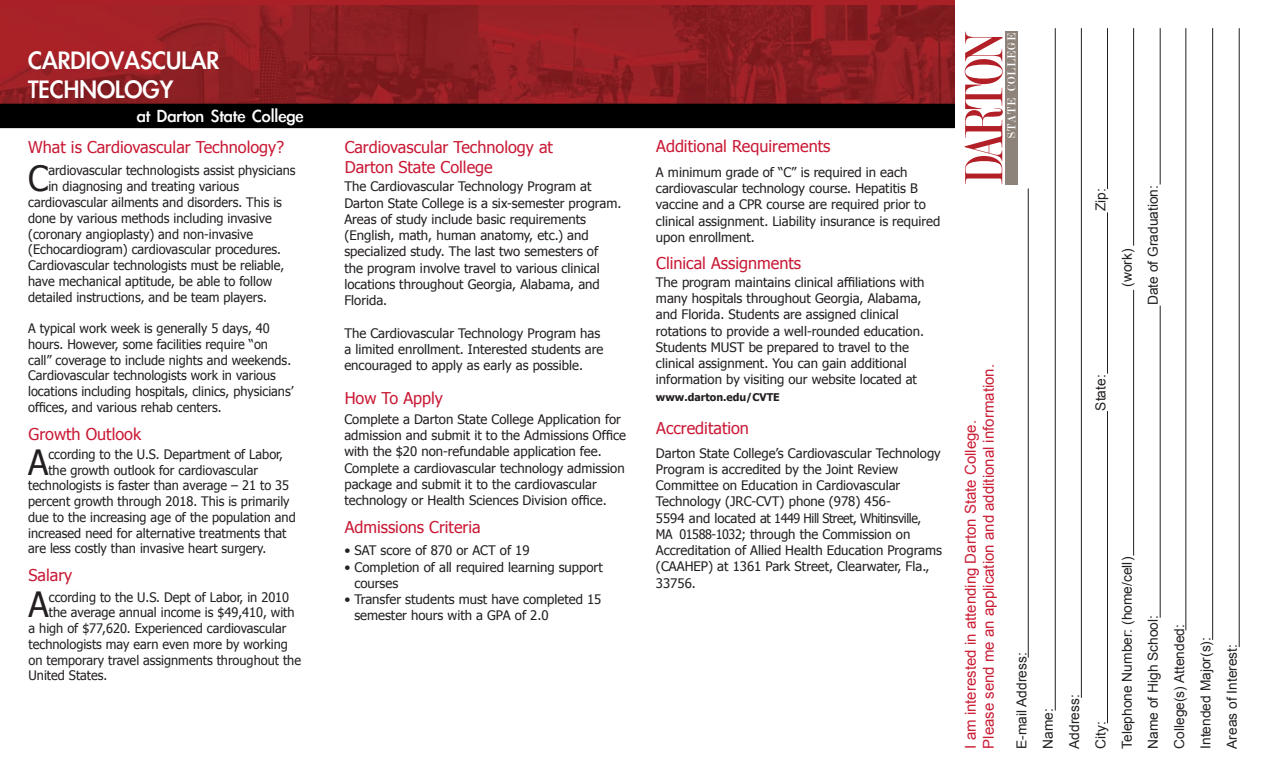
<style>
.page{position:relative;width:1272px;height:777px;background:#fff}
.page>*{position:absolute;margin:0;border:0;box-sizing:border-box;transform-origin:0 0}
.t1{font:34.75px "Tahoma";color:#231f20}
.t2{font:28.75px "Li Gothic Med";color:#fff}
.t3{font:20px "Li Gothic Med";color:#fff}
.t4{font:16.25px/19.5px "Tahoma";color:#c91935}
.t5{font:15px/18px "Arial";color:#ca1f37}
.t6{font:13.75px/26.2px "Arial";color:#231f20}
.t7{font:13.12px/16.2px "Tahoma";color:#231f20}
.t8{font:12.62px "Modern";letter-spacing:.075em;color:#fff;scale:.91 1}
.t9{font:700 10.62px "Tahoma";color:#231f20}
</style>
<div class="page">
<div style="left:0;top:0;width:954px;height:104px;background:#a92127"></div>
<img style="left:0;top:6px;width:954px;height:98px">
<div style="left:0;top:104px;width:954px;height:24px;background:#000"></div>
<hr style="left:1027px;top:188px;width:1px;height:469px;background:#231f20">
<hr style="left:1054px;top:28px;width:1px;height:682px;background:#231f20">
<hr style="left:1080px;top:28px;width:1px;height:669px;background:#231f20">
<hr style="left:1107px;top:411px;width:1px;height:311px;background:#231f20">
<hr style="left:1107px;top:212px;width:1px;height:161px;background:#231f20">
<hr style="left:1107px;top:28px;width:1px;height:161px;background:#231f20">
<hr style="left:1133px;top:290px;width:1px;height:265px;background:#231f20">
<hr style="left:1133px;top:28px;width:1px;height:217px;background:#231f20">
<hr style="left:1159px;top:305px;width:1px;height:312px;background:#231f20">
<hr style="left:1159px;top:28px;width:1px;height:156px;background:#231f20">
<hr style="left:1185px;top:28px;width:1px;height:602px;background:#231f20">
<svg style="left:964px;top:32px;width:38px;height:152px"></svg>
<div style="left:1004px;top:32px;width:13px;height:153px;background:#8e837a"></div>
<hr style="left:1212px;top:28px;width:1px;height:611px;background:#231f20">
<hr style="left:1238px;top:28px;width:1px;height:618px;background:#231f20">
<h2 class="t2" style="left:28px;top:45px;width:193px">CARDIOVASCULAR</h2>
<h2 class="t2" style="left:28px;top:74px;width:147px">TECHNOLOGY</h2>
<h3 class="t3" style="left:137px;top:105px;width:168px">at Darton State College</h3>
<p class="t4" style="left:28px;top:137px;width:257px">What is Cardiovascular Technology?</p>
<h1 class="t1" style="left:28px;top:156px;width:22px">C</h1>
<p class="t7" style="left:48px;top:162px;width:248px">ardiovascular technologists assist physicians</p>
<p class="t7" style="left:48px;top:178px;width:192px">in diagnosing and treating various</p>
<p class="t7" style="left:28px;top:193px;width:255px">cardiovascular ailments and disorders. This is</p>
<p class="t7" style="left:28px;top:209px;width:245px">done by various methods including invasive</p>
<p class="t7" style="left:28px;top:225px;width:226px">(coronary angioplasty) and non-invasive</p>
<p class="t7" style="left:28px;top:241px;width:254px">(Echocardiogram) cardiovascular procedures.</p>
<p class="t7" style="left:28px;top:256px;width:258px">Cardiovascular technologists must be reliable,</p>
<p class="t7" style="left:28px;top:272px;width:246px">have mechanical aptitude, be able to follow</p>
<p class="t7" style="left:28px;top:288px;width:240px">detailed instructions, and be team players.</p>
<p class="t7" style="left:28px;top:320px;width:267px;line-height:15.8px">A typical work week is generally 5 days, 40 hours. However, some facilities require “on call” coverage to include nights and weekends.<br>Cardiovascular technologists work in various locations including hospitals, clinics, physicians’ offices, and various rehab centers.</p>
<p class="t4" style="left:29px;top:423px;width:114px">Growth Outlook</p>
<h1 class="t1" style="left:28px;top:439px;width:22px">A</h1>
<p class="t7" style="left:48px;top:445px;width:236px">ccording to the U.S. Department of Labor,</p>
<p class="t7" style="left:48px;top:461px;width:211px">the growth outlook for cardiovascular</p>
<p class="t7" style="left:28px;top:477px;width:262px">technologists is faster than average – 21 to 35</p>
<p class="t7" style="left:28px;top:492px;width:263px">percent growth through 2018. This is primarily</p>
<p class="t7" style="left:28px;top:508px;width:269px">due to the increasing age of the population and</p>
<p class="t7" style="left:28px;top:524px;width:260px">increased need for alternative treatments that</p>
<p class="t7" style="left:28px;top:540px;width:240px">are less costly than invasive heart surgery.</p>
<p class="t4" style="left:29px;top:564px;width:45px">Salary</p>
<h1 class="t1" style="left:29px;top:582px;width:22px">A</h1>
<p class="t7" style="left:49px;top:588px;width:242px">ccording to the U.S. Dept of Labor, in 2010</p>
<p class="t7" style="left:49px;top:603px;width:247px">the average annual income is $49,410, with</p>
<p class="t7" style="left:29px;top:619px;width:259px">a high of $77,620. Experienced cardiovascular</p>
<p class="t7" style="left:29px;top:635px;width:261px">technologists may earn even more by working</p>
<p class="t7" style="left:29px;top:651px;width:274px">on temporary travel assignments throughout the</p>
<p class="t7" style="left:29px;top:666px;width:80px">United States.</p>
<p class="t4" style="left:344px;top:137px;width:210px">Cardiovascular Technology at<br>Darton State College</p>
<p class="t7" style="left:344px;top:178px;width:278px">The Cardiovascular Technology Program at Darton State College is a six-semester program.<br>Areas of study include basic requirements (English, math, human anatomy, etc.) and specialized study. The last two semesters of<br>the program involve travel to various clinical locations throughout Georgia, Alabama, and Florida.</p>
<p class="t7" style="left:344px;top:324px;width:260px">The Cardiovascular Technology Program has a limited enrollment. Interested students are encouraged to apply as early as possible.</p>
<p class="t4" style="left:344px;top:387px;width:100px">How To Apply</p>
<p class="t7" style="left:344px;top:410px;width:283px">Complete a Darton State College Application for admission and submit it to the Admissions Office with the $20 non-refundable application fee.<br>Complete a cardiovascular technology admission package and submit it to the cardiovascular technology or Health Sciences Division office.</p>
<p class="t4" style="left:344px;top:517px;width:137px">Admissions Criteria</p>
<p class="t7" style="left:344px;top:541px;width:187px">• SAT score of 870 or ACT of 19</p>
<p class="t7" style="left:354px;top:558px;width:250px;text-indent:-10px">• Completion of all required learning support courses</p>
<p class="t7" style="left:354px;top:590px;width:248px;text-indent:-10px">• Transfer students must have completed 15 semester hours with a GPA of 2.0</p>
<p class="t4" style="left:656px;top:136px;width:176px">Additional Requirements</p>
<p class="t7" style="left:656px;top:163px;width:286px">A minimum grade of “C” is required in each cardiovascular technology course. Hepatitis B vaccine and a CPR course are required prior to clinical assignment. Liability insurance is required upon enrollment.</p>
<p class="t4" style="left:656px;top:252px;width:146px">Clinical Assignments</p>
<p class="t7" style="left:656px;top:273px;width:270px">The program maintains clinical affiliations with many hospitals throughout Georgia, Alabama, and Florida. Students are assigned clinical rotations to provide a well-rounded education.<br>Students MUST be prepared to travel to the clinical assignment. You can gain additional information by visiting our website located at</p>
<p class="t9" style="left:656px;top:390px;width:125px">www.darton.edu/CVTE</p>
<p class="t4" style="left:656px;top:418px;width:94px">Accreditation</p>
<p class="t7" style="left:656px;top:444px;width:287px">Darton State College’s Cardiovascular Technology Program is accredited by the Joint Review Committee on Education in Cardiovascular Technology (JRC-CVT) phone (978) 456-<br>5594 and located at 1449 Hill Street, Whitinsville,<br>MA 01588-1032; through the Commission on Accreditation of Allied Health Education Programs (CAAHEP) at 1361 Park Street, Clearwater, Fla., 33756.</p>
<p class="t8" style="left:1005px;top:137px;width:116px;rotate:-90deg">STATE COLLEGE</p>
<p class="t6" style="left:1087px;top:211px;width:24px;rotate:-90deg">Zip:</p>
<p class="t6" style="left:1113px;top:287px;width:40px;rotate:-90deg">(work)</p>
<p class="t6" style="left:1139px;top:305px;width:121px;rotate:-90deg">Date of Graduation:</p>
<p class="t5" style="left:961px;top:748px;width:386px;rotate:-90deg">I am interested in attending Darton State College.<br>Please send me an application and additional information.</p>
<p class="t6" style="left:1087px;top:410px;width:37px;rotate:-90deg">State:</p>
<p class="t6" style="left:1008px;top:748px;width:98px;rotate:-90deg">E-mail Address:<br>Name:<br>Address:<br>City:</p>
<p class="t6" style="left:1113px;top:748px;width:193px;rotate:-90deg">Telephone Number: (home/cell)</p>
<p class="t6" style="left:1139px;top:748px;width:135px;rotate:-90deg">Name of High School:</p>
<p class="t6" style="left:1166px;top:748px;width:126px;rotate:-90deg">College(s) Attended:<br>Intended Major(s):<br>Areas of Interest:</p>
</div>
